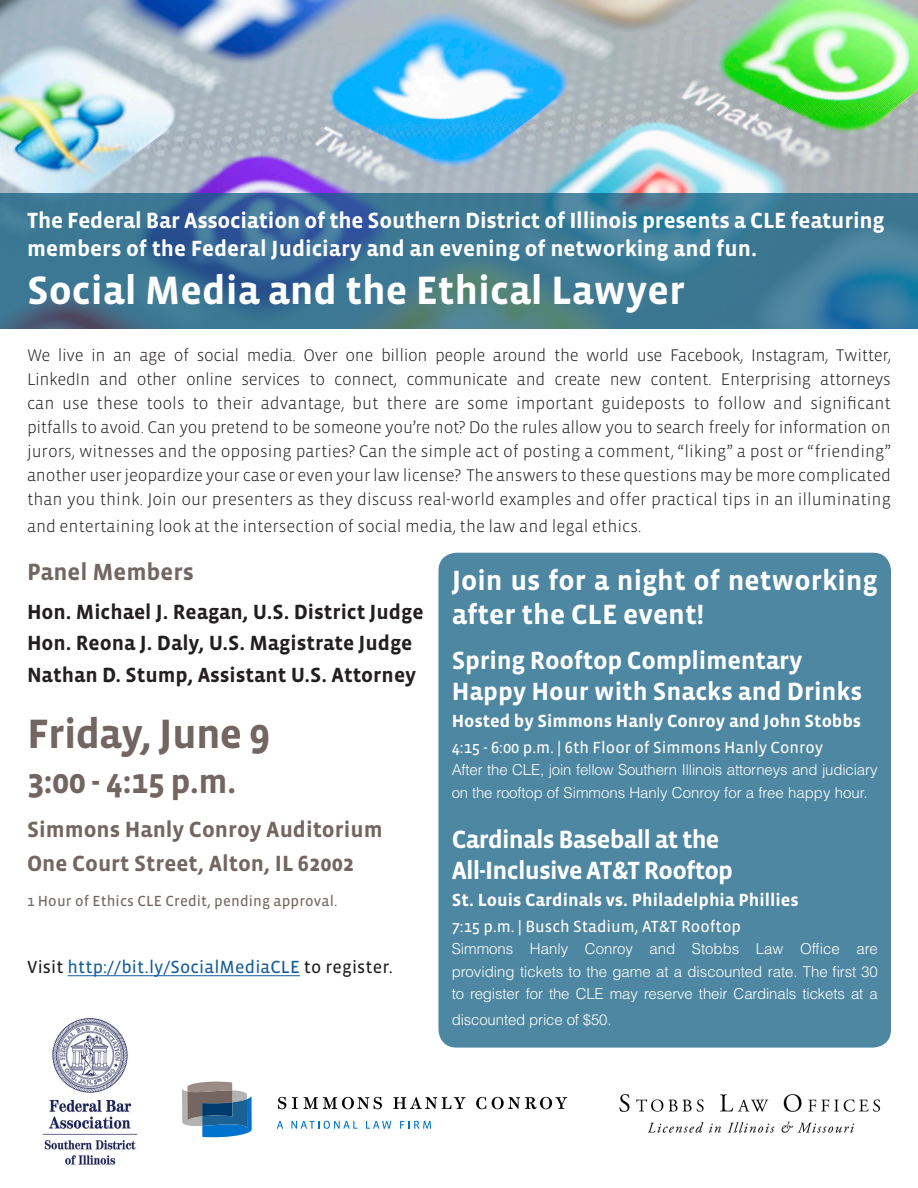
<style>
.page{position:relative;width:918px;height:1188px;background:#fff}
.page>*{position:absolute;margin:0;border:0;box-sizing:border-box;transform-origin:0 0}
.t1{font:700 42px "Vista Sans";letter-spacing:-.02em;color:#736662}
.t2{font:700 40.5px "Vista Sans";color:#fff}
.t3{font:700 34.5px "Vista Sans";color:#736662}
.t4{font:700 28.5px/34.2px "Vista Sans";color:#fff}
.t5{font:700 25.5px "Vista Sans";letter-spacing:-.01em;color:#fff}
.t6{font:700 25.5px "Vista Sans";letter-spacing:-.03em;color:#fff}
.t7{font:700 24px "Vista Sans";color:#736662}
.t8{font:700 22.5px/28.2px "Vista Sans";letter-spacing:-.01em;color:#fff}
.t9{font:700 22.5px "Vista Sans";color:#736662}
.t10{font:700 21px "Vista Sans";color:#231f20}
.t11{font:700 18px "Vista Sans";color:#fff}
.t12{font:18px "Vista Sans Reg";letter-spacing:.01em;color:#175d9e}
.t13{font:300 17.25px/24px "Vista Sans";color:#231f20;text-align:justify}
.t14{font:16.5px "Vista Sans Reg";color:#fff}
.t15{font:300 15px/22.5px "Helvetica LT Std";letter-spacing:-.01em;color:#fff}
.t16{font:15px "Vista Sans Reg";letter-spacing:.01em;color:#736662}
.s1{color:#231f20}
</style>
<div class="page">
<img style="left:0;top:0;width:918px;height:193px">
<svg style="left:0;top:193px;width:918px;height:135px;background:#3d7593"></svg>
<div style="left:438px;top:553px;width:453px;height:495px;background:#4e87a1;border-radius:18px"></div>
<hr style="left:68px;top:975px;width:232px;height:1px;background:#175d9e">
<img style="left:619px;top:1094px;width:262px;height:39px">
<svg style="left:278px;top:1097px;width:8px;height:12px"></svg>
<svg style="left:292px;top:1097px;width:6px;height:12px"></svg>
<svg style="left:304px;top:1097px;width:78px;height:12px"></svg>
<svg style="left:393px;top:1097px;width:73px;height:12px"></svg>
<svg style="left:476px;top:1097px;width:10px;height:12px"></svg>
<svg style="left:492px;top:1097px;width:75px;height:12px"></svg>
<svg style="left:277px;top:1121px;width:6px;height:8px"></svg>
<svg style="left:291px;top:1121px;width:67px;height:8px"></svg>
<svg style="left:366px;top:1121px;width:25px;height:8px"></svg>
<svg style="left:400px;top:1121px;width:31px;height:8px"></svg>
<svg style="left:182px;top:1082px;width:70px;height:55px;background:#6989a4"></svg>
<img style="left:42px;top:1018px;width:96px;height:147px">
<p class="t8" style="left:27px;top:207px;width:859px">The Federal Bar Association of the Southern District of Illinois presents a CLE featuring members of the Federal Judiciary and an evening of networking and fun.</p>
<p class="t2" style="left:27px;top:270px;width:660px">Social Media and the Ethical Lawyer</p>
<p class="t13" style="left:27px;top:344px;width:866px">We live in an age of social media. Over one billion people around the world use Facebook, Instagram, Twitter, LinkedIn and other online services to connect, communicate and create new content. Enterprising attorneys can use these tools to their advantage, but there are some important guideposts to follow and significant pitfalls to avoid. Can you pretend to be someone you’re not? Do the rules allow you to search freely for information on jurors, witnesses and the opposing parties? Can the simple act of posting a comment, “liking” a post or “friending” another user jeopardize your case or even your law license? The answers to these questions may be more complicated than you think. Join our presenters as they discuss real-world examples and offer practical tips in an illuminating</p>
<p class="t13" style="left:27px;top:515px;width:616px">and entertaining look at the intersection of social media, the law and legal ethics.</p>
<p class="t7" style="left:27px;top:559px;width:168px">Panel Members</p>
<p class="t10" style="left:27px;top:601px;width:398px">Hon. Michael J. Reagan, U.S. District Judge</p>
<p class="t10" style="left:27px;top:632px;width:387px">Hon. Reona J. Daly, U.S. Magistrate Judge</p>
<p class="t10" style="left:27px;top:664px;width:391px">Nathan D. Stump, Assistant U.S. Attorney</p>
<p class="t1" style="left:27px;top:713px;width:245px">Friday, June 9</p>
<p class="t3" style="left:27px;top:764px;width:211px">3:00 - 4:15 p.m.</p>
<p class="t9" style="left:27px;top:818px;width:357px">Simmons Hanly Conroy Auditorium</p>
<p class="t9" style="left:27px;top:852px;width:329px">One Court Street, Alton, IL 62002</p>
<p class="t16" style="left:27px;top:893px;width:312px">1 Hour of Ethics CLE Credit, pending approval.</p>
<p class="t4" style="left:452px;top:564px;width:428px">Join us for a night of networking after the CLE event!</p>
<p class="t5" style="left:452px;top:648px;width:352px">Spring Rooftop Complimentary</p>
<p class="t5" style="left:452px;top:678px;width:412px">Happy Hour with Snacks and Drinks</p>
<p class="t11" style="left:452px;top:712px;width:411px">Hosted by Simmons Hanly Conroy and John Stobbs</p>
<p class="t14" style="left:452px;top:739px;width:373px">4:15 - 6:00 p.m. | 6th Floor of Simmons Hanly Conroy</p>
<p class="t15" style="left:452px;top:758px;width:428px">After the CLE, join fellow Southern Illinois attorneys and judiciary on the rooftop of Simmons Hanly Conroy for a free happy hour.</p>
<p class="t6" style="left:452px;top:827px;width:269px">Cardinals Baseball at the</p>
<p class="t6" style="left:452px;top:857px;width:283px">All-Inclusive AT&amp;T Rooftop</p>
<p class="t11" style="left:452px;top:891px;width:348px">St. Louis Cardinals vs. Philadelphia Phillies</p>
<p class="t14" style="left:452px;top:918px;width:291px">7:15 p.m. | Busch Stadium, AT&amp;T Rooftop</p>
<p class="t15" style="left:452px;top:937px;width:428px;text-align:justify">Simmons Hanly Conroy and Stobbs Law Office are providing tickets to the game at a discounted rate. The first 30 to register for the CLE may reserve their Cardinals tickets at a</p>
<p class="t15" style="left:452px;top:1008px;width:161px">discounted price of $50.</p>
<p class="t12" style="left:27px;top:958px;width:367px"><span class="s1">Visit</span> http://bit.ly/SocialMediaCLE <span class="s1">to register.</span></p>
</div>
